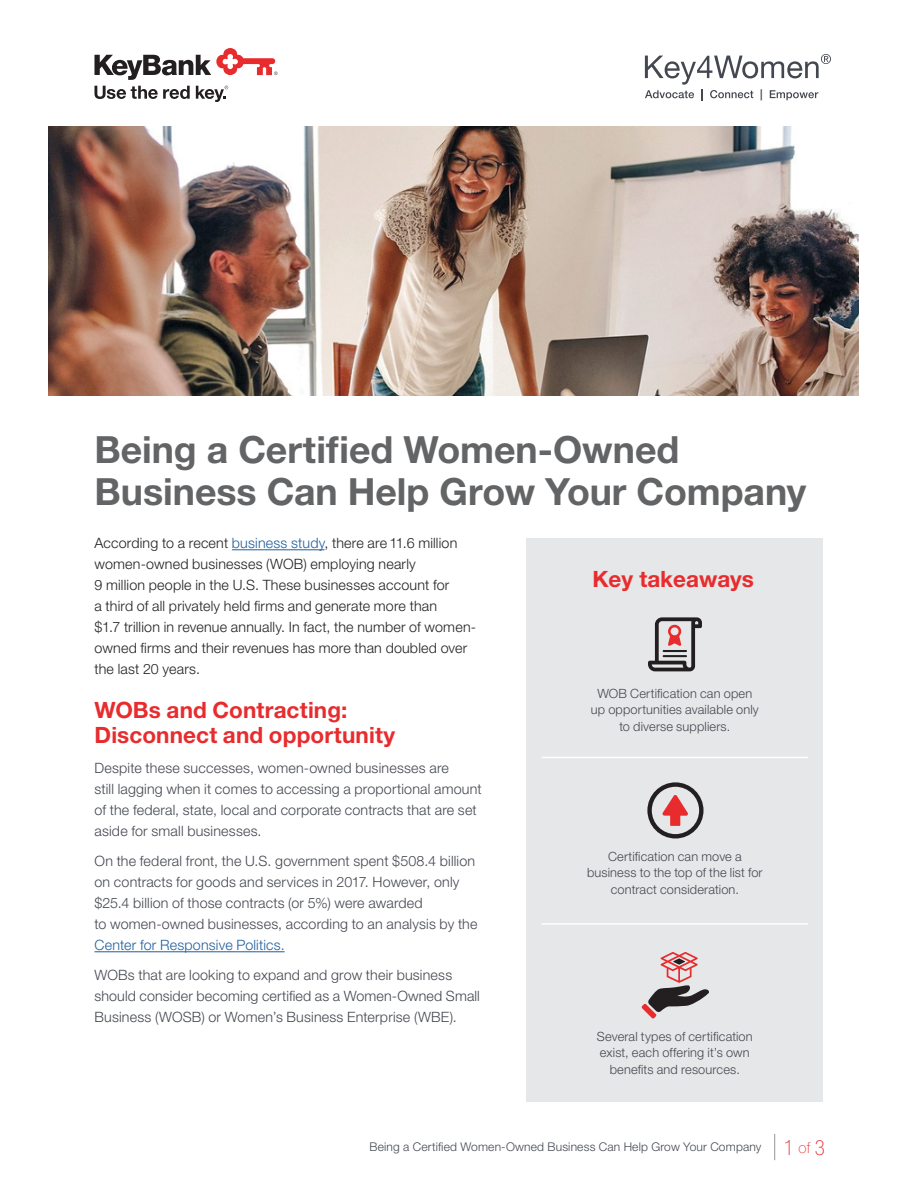
<style>
.page{position:relative;width:918px;height:1188px;background:#fff}
.page>*{position:absolute;margin:0;border:0;box-sizing:border-box;transform-origin:0 0}
.t1{font:700 37.5px/42px "Helvetica Neue LT Std";color:#636466}
.t2{font:700 22.5px/25.5px "Helvetica Neue LT Std";letter-spacing:.005em;color:#e82c2e}
.t3{font:300 14.25px/21px "Helvetica Neue LT Std";letter-spacing:.015em;color:#43474f}
.t4{font:300 14.25px/21px "Helvetica Neue LT Std";letter-spacing:.015em;color:#231f20}
.t5{font:300 14.25px "Helvetica Neue LT Std";letter-spacing:.015em;color:#215e9e}
.t6{font:300 12.75px/16.5px "Helvetica Neue LT Std";letter-spacing:.015em;color:#43474f;text-align:center}
.t7{font:300 12px "Helvetica Neue LT Std";letter-spacing:.015em;color:#43474f}
.t8{font:500 11.1px "Helvetica Neue LT Std";color:#43474f}
.s1{color:#215e9e}
.s2{font-weight:100;font-stretch:condensed;font-size:21px;color:#e82c2e}
.s3{font-weight:100;font-size:15px;color:#e82c2e}
</style>
<div class="page">
<svg style="left:94px;top:86px;width:96px;height:13px"></svg>
<svg style="left:94px;top:48px;width:184px;height:32px"></svg>
<svg style="left:196px;top:86px;width:32px;height:16px"></svg>
<svg style="left:645px;top:54px;width:186px;height:47px"></svg>
<img style="left:49px;top:126px;width:810px;height:270px">
<svg style="left:774px;top:1134px;width:1px;height:26px"></svg>
<hr style="left:232px;top:549px;width:93px;height:1px;background:#215e9e">
<hr style="left:94px;top:951px;width:191px;height:1px;background:#215e9e">
<div style="left:526px;top:538px;width:298px;height:564px;background:#e6e7e8"></div>
<hr style="left:542px;top:757px;width:266px;height:1px;background:#fff">
<hr style="left:542px;top:923px;width:266px;height:2px;background:#fff">
<svg style="left:647px;top:782px;width:57px;height:56px"></svg>
<svg style="left:642px;top:952px;width:67px;height:67px"></svg>
<svg style="left:648px;top:617px;width:54px;height:54px"></svg>
<p class="t8" style="left:760px;top:88px;width:4px">|</p>
<h1 class="t1" style="left:94px;top:428px;width:713px">Being a Certified Women-Owned<br>Business Can Help Grow Your Company</h1>
<p class="t4" style="left:94px;top:533px;width:383px">According to a recent <span class="s1">business study</span>, there are 11.6 million women-owned businesses (WOB) employing nearly<br>9 million people in the U.S. These businesses account for<br>a third of all privately held firms and generate more than<br>$1.7 trillion in revenue annually. In fact, the number of women&shy;owned firms and their revenues has more than doubled over the last 20 years.</p>
<h2 class="t2" style="left:94px;top:697px;width:302px">WOBs and Contracting:<br>Disconnect and opportunity</h2>
<p class="t3" style="left:94px;top:757px;width:389px">Despite these successes, women-owned businesses are<br>still lagging when it comes to accessing a proportional amount of the federal, state, local and corporate contracts that are set aside for small businesses.</p>
<p class="t3" style="left:94px;top:851px;width:385px">On the federal front, the U.S. government spent $508.4 billion on contracts for goods and services in 2017. However, only $25.4 billion of those contracts (or 5%) were awarded<br>to women-owned businesses, according to an analysis by the</p>
<p class="t5" style="left:94px;top:937px;width:192px">Center for Responsive Politics.</p>
<p class="t3" style="left:94px;top:965px;width:387px">WOBs that are looking to expand and grow their business should consider becoming certified as a Women-Owned Small<br>Business (WOSB) or Women’s Business Enterprise (WBE).</p>
<h2 class="t2" style="left:592px;top:565px;width:163px">Key takeaways</h2>
<p class="t6" style="left:591px;top:685px;width:170px">WOB Certification can open up opportunities available only to diverse suppliers.</p>
<p class="t6" style="left:587px;top:848px;width:177px">Certification can move a business to the top of the list for contract consideration.</p>
<p class="t6" style="left:597px;top:1027px;width:157px">Several types of certification exist, each offering it’s own benefits and resources.</p>
<p class="t7" style="left:370px;top:1140px;width:457px">Being a Certified Women-Owned Business Can Help Grow Your Company <span class="s2">1</span> <span class="s3">of</span> <span class="s2">3</span></p>
</div>
